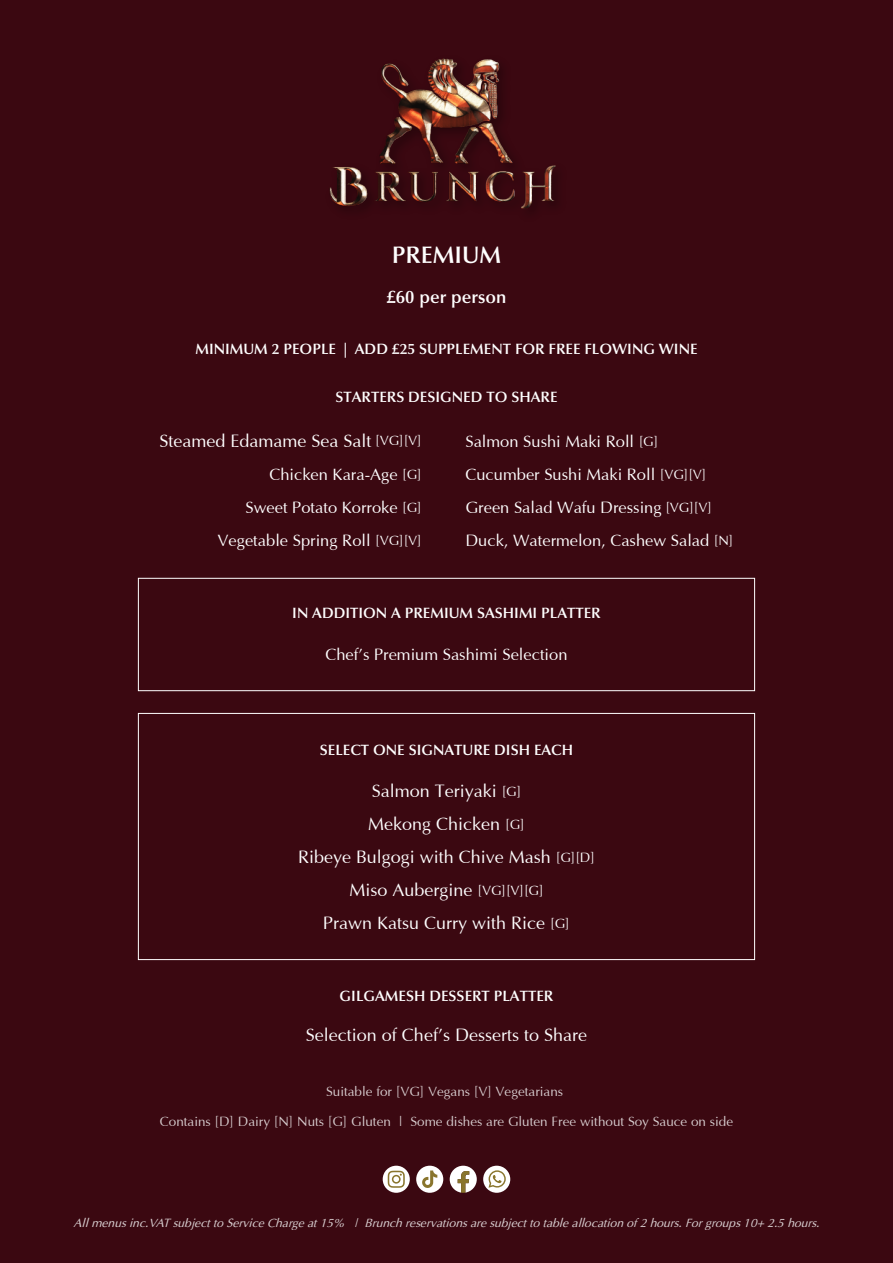
<style>
.page{position:relative;width:893px;height:1263px;background:#3b0811}
.page>*{position:absolute;margin:0;border:0;box-sizing:border-box;transform-origin:0 0}
.t1{font:600 24px "Optima LT Pro";color:#fff}
.t2{font:18px/33px "Optima";color:#fff;text-align:center}
.t3{font:600 18px "Optima LT Pro";color:#fff}
.t4{font:16.5px/33px "Optima";color:#fff;text-align:right}
.t5{font:600 15px "Optima LT Pro";color:#fff}
.t6{font:13.5px "Optima";color:#fff}
.t7{font:italic 12px "Optima";color:#fff}
.s1{font-size:13.5px}
</style>
<div class="page">
<img style="left:330px;top:58px;width:226px;height:151px">
<div style="left:138px;top:713px;width:617px;height:247px;border:1px solid #fff"></div>
<div style="left:138px;top:578px;width:617px;height:113px;border:1px solid #fff"></div>
<svg style="left:383px;top:1166px;width:27px;height:27px"></svg>
<svg style="left:388px;top:1171px;width:17px;height:17px"></svg>
<svg style="left:450px;top:1166px;width:27px;height:27px"></svg>
<div style="left:416px;top:1166px;width:27px;height:27px;background:#fff;border-radius:50%"></div>
<svg style="left:422px;top:1170px;width:15px;height:18px"></svg>
<div style="left:483px;top:1166px;width:27px;height:27px;background:#fff;border-radius:50%"></div>
<svg style="left:488px;top:1170px;width:18px;height:18px"></svg>
<h1 class="t1" style="left:392px;top:240px;width:111px">PREMIUM</h1>
<p class="t3" style="left:387px;top:285px;width:121px">£60 per person</p>
<p class="t5" style="left:195px;top:340px;width:504px">MINIMUM 2 PEOPLE | ADD £25 SUPPLEMENT FOR FREE FLOWING WINE</p>
<p class="t5" style="left:335px;top:388px;width:224px">STARTERS DESIGNED TO SHARE</p>
<p class="t2" style="left:160px;top:425px;width:264px">Steamed Edamame Sea Salt <span class="s1">[VG][V]</span></p>
<p class="t4" style="left:218px;top:458px;width:206px">Chicken Kara-Age <span class="s1">[G]<br></span>Sweet Potato Korroke <span class="s1">[G]<br></span>Vegetable Spring Roll <span class="s1">[VG][V]</span></p>
<p class="t4" style="left:465px;top:425px;width:269px;text-align:left">Salmon Sushi Maki Roll <span class="s1">[G]<br></span>Cucumber Sushi Maki Roll <span class="s1">[VG][V]<br></span>Green Salad Wafu Dressing <span class="s1">[VG][V]<br></span>Duck, Watermelon, Cashew Salad <span class="s1">[N]</span></p>
<p class="t5" style="left:292px;top:603px;width:310px">IN ADDITION A PREMIUM SASHIMI PLATTER</p>
<p class="t4" style="left:325px;top:638px;width:244px">Chef’s Premium Sashimi Selection</p>
<p class="t5" style="left:320px;top:740px;width:255px">SELECT ONE SIGNATURE DISH EACH</p>
<p class="t2" style="left:298px;top:775px;width:298px">Salmon Teriyaki <span class="s1">[G]<br></span>Mekong Chicken <span class="s1">[G]<br></span>Ribeye Bulgogi with Chive Mash <span class="s1">[G][D]<br></span>Miso Aubergine <span class="s1">[VG][V][G]<br></span>Prawn Katsu Curry with Rice <span class="s1">[G]</span></p>
<p class="t5" style="left:340px;top:986px;width:215px">GILGAMESH DESSERT PLATTER</p>
<p class="t2" style="left:306px;top:1019px;width:283px">Selection of Chef’s Desserts to Share</p>
<p class="t6" style="left:326px;top:1084px;width:239px">Suitable for [VG] Vegans [V] Vegetarians</p>
<p class="t6" style="left:160px;top:1114px;width:575px">Contains [D] Dairy [N] Nuts [G] Gluten | Some dishes are Gluten Free without Soy Sauce on side</p>
<p class="t7" style="left:74px;top:1215px;width:747px">All menus inc.VAT subject to Service Charge at 15% | Brunch reservations are subject to table allocation of 2 hours. For groups 10+ 2.5 hours.</p>
</div>
